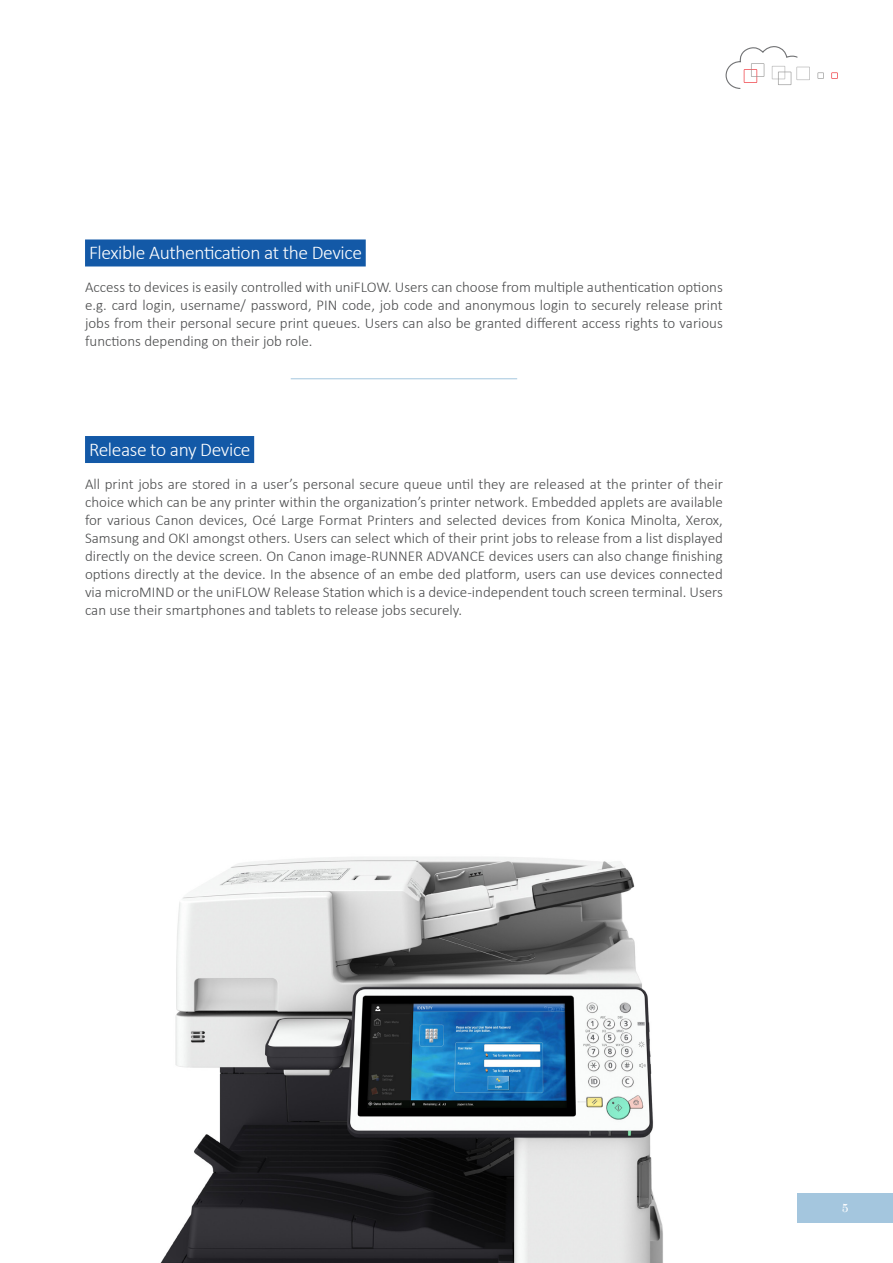
<style>
.page{position:relative;width:893px;height:1263px;background:#fff}
.page>*{position:absolute;margin:0;border:0;box-sizing:border-box;transform-origin:0 0}
.Content{font:300 19.5px "Calibri";letter-spacing:-.02em;color:#fff}
.Content-2{font:300 15px/18px "Calibri";color:#4b4c4d;text-align:justify}
.t1{font:12px "Century";color:#fff}
</style>
<div class="page">
<div style="left:797px;top:1193px;width:96px;height:30px;background:#a4c6de"></div>
<svg style="left:831px;top:72px;width:7px;height:7px"></svg>
<svg style="left:725px;top:46px;width:85px;height:43px"></svg>
<svg style="left:817px;top:72px;width:7px;height:7px"></svg>
<div style="left:85px;top:239px;width:281px;height:27px;background:#1359a7"></div>
<div style="left:85px;top:436px;width:169px;height:27px;background:#1359a7"></div>
<hr style="left:291px;top:378px;width:226px;height:1px;background:#a4c6de">
<img style="left:160px;top:857px;width:503px;height:406px">
<p class="Content" style="left:89px;top:241px;width:275px">Flexible Authentication at the Device</p>
<p class="Content-2" style="left:85px;top:277px;width:639px">Access to devices is easily controlled with uniFLOW. Users can choose from multiple authentication options e.g. card login, username/ password, PIN code, job code and anonymous login to securely release print jobs from their personal secure print queues. Users can also be granted different access rights to various functions depending on their job role.</p>
<p class="Content" style="left:89px;top:437px;width:163px">Release to any Device</p>
<p class="Content-2" style="left:85px;top:474px;width:639px">All print jobs are stored in a user’s personal secure queue until they are released at the printer of their choice which can be any printer within the organization’s printer network. Embedded applets are available for various Canon devices, Océ Large Format Printers and selected devices from Konica Minolta, Xerox, Samsung and OKI amongst others. Users can select which of their print jobs to release from a list displayed directly on the device screen. On Canon image-RUNNER ADVANCE devices users can also change finishing options directly at the device. In the absence of an embe ded platform, users can use devices connected via microMIND or the uniFLOW Release Station which is a device-independent touch screen terminal. Users can use their smartphones and tablets to release jobs securely.</p>
<p class="t1" style="left:842px;top:1197px;width:8px">5</p>
</div>
